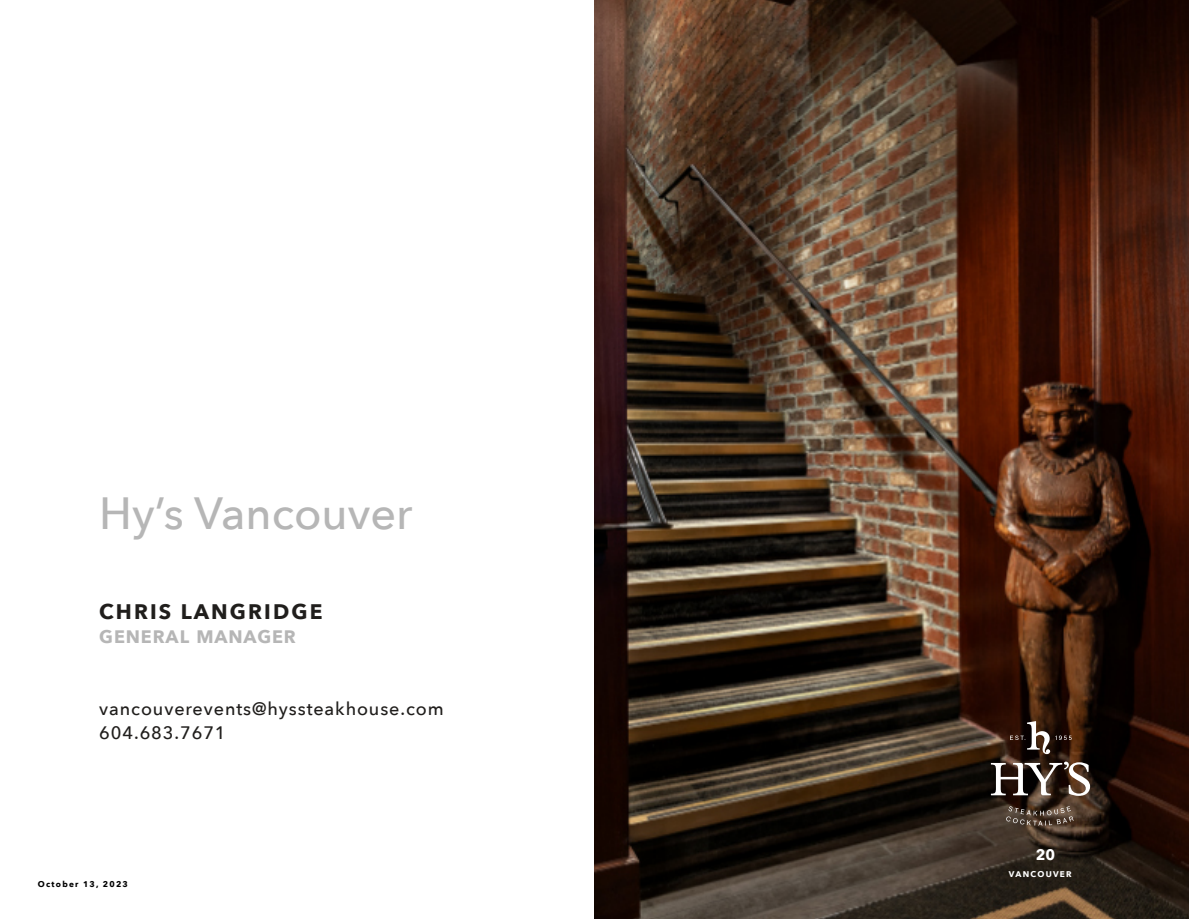
<style>
.page{position:relative;width:1189px;height:919px;background:#fff}
.page>*{position:absolute;margin:0;border:0;box-sizing:border-box;transform-origin:0 0}
.t1{font:500 45px "Avenir Next";color:#b6b6b6}
.t2{font:700 21px "Avenir Next";letter-spacing:.1em;color:#201e1c}
.t3{font:500 18px/24px "Avenir Next";letter-spacing:.05em;color:#201e1c}
.t4{font:700 18px "Avenir Next";letter-spacing:.05em;color:#b6b6b6}
.t5{font:700 15px "Avenir Next";color:#fff}
.t6{font:700 8.25px "Avenir Next";letter-spacing:.15em;color:#000}
.t7{font:700 8.25px "Avenir Next";letter-spacing:.15em;color:#fff}
</style>
<div class="page">
<img style="left:594px;top:0;width:594px;height:918px">
<svg style="left:990px;top:761px;width:99px;height:34px"></svg>
<svg style="left:1005px;top:806px;width:68px;height:19px"></svg>
<svg style="left:1009px;top:721px;width:62px;height:33px;background:#44322b"></svg>
<h1 class="t1" style="left:99px;top:483px;width:315px">Hy’s Vancouver</h1>
<p class="t2" style="left:99px;top:597px;width:225px">CHRIS LANGRIDGE</p>
<p class="t4" style="left:99px;top:624px;width:198px">GENERAL MANAGER</p>
<p class="t3" style="left:99px;top:696px;width:346px">vancouverevents@hyssteakhouse.com<br>604.683.7671</p>
<p class="t6" style="left:38px;top:878px;width:91px">October 13, 2023</p>
<p class="t5" style="left:1035px;top:844px;width:21px">20</p>
<p class="t7" style="left:1008px;top:868px;width:64px">VANCOUVER</p>
</div>
